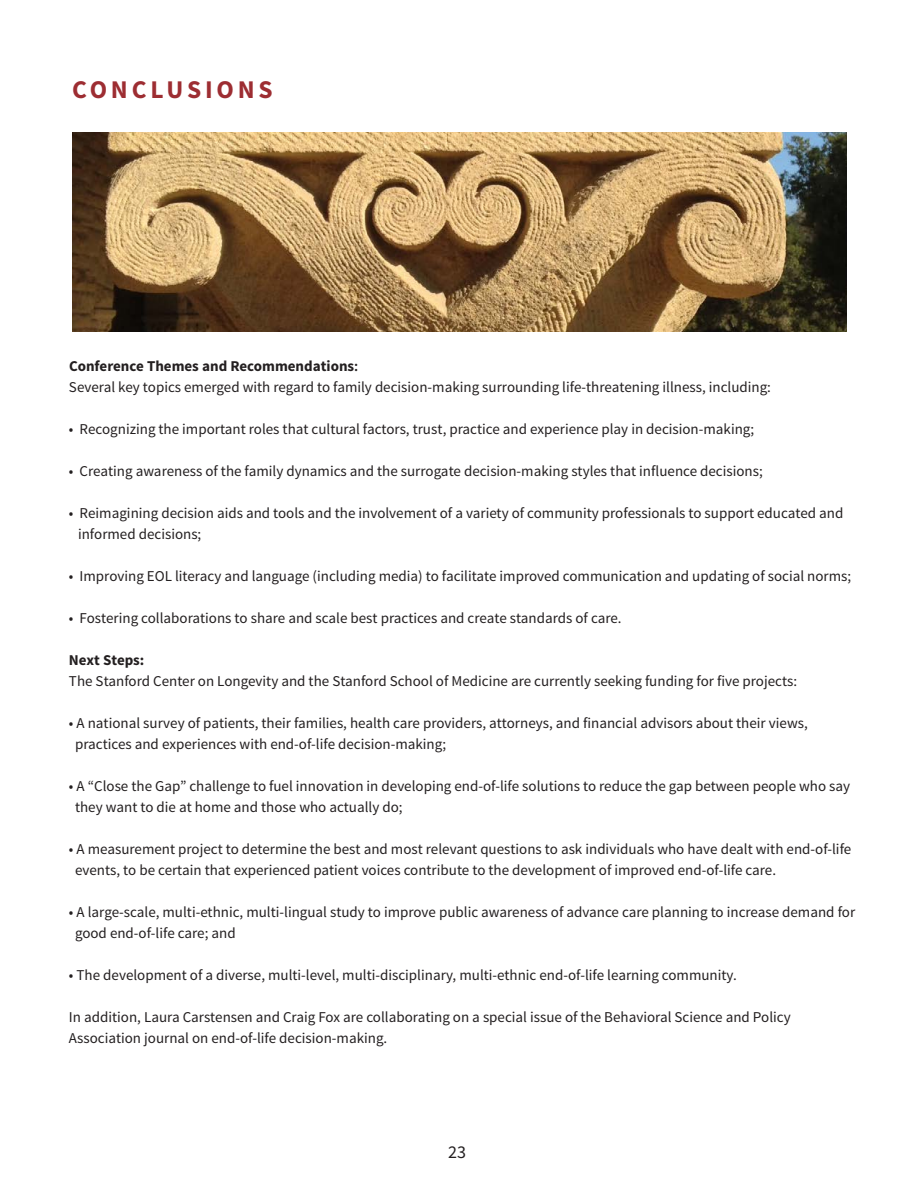
<style>
.page{position:relative;width:918px;height:1188px;background:#fff}
.page>*{position:absolute;margin:0;border:0;box-sizing:border-box;transform-origin:0 0}
.t1{font:700 25.5px "Source Sans Pro";letter-spacing:.15em;color:#9d2d32}
.t2{font:18px "Source Sans Pro";color:#231f20}
.t3{font:15px/21px "Source Sans Pro";color:#231f20}
.t4{font:700 15px "Source Sans Pro";color:#231f20}
.s1{font-weight:600}
</style>
<div class="page">
<img style="left:72px;top:132px;width:774px;height:200px">
<p class="t1" style="left:72px;top:73px;width:202px">CONCLUSIONS</p>
<p class="t4" style="left:69px;top:357px;width:291px">Conference Themes and Recommendations<span class="s1">:</span></p>
<p class="t3" style="left:69px;top:377px;width:704px">Several key topics emerged with regard to family decision-making surrounding life-threatening illness, including:</p>
<p class="t3" style="left:69px;top:419px;width:687px">• Recognizing the important roles that cultural factors, trust, practice and experience play in decision-making;</p>
<p class="t3" style="left:69px;top:461px;width:695px">• Creating awareness of the family dynamics and the surrogate decision-making styles that influence decisions;</p>
<p class="t3" style="left:69px;top:503px;width:776px">• Reimagining decision aids and tools and the involvement of a variety of community professionals to support educated and</p>
<p class="t3" style="left:78px;top:524px;width:125px">informed decisions;</p>
<p class="t3" style="left:69px;top:566px;width:784px">• Improving EOL literacy and language (including media) to facilitate improved communication and updating of social norms;</p>
<p class="t3" style="left:69px;top:608px;width:554px">• Fostering collaborations to share and scale best practices and create standards of care.</p>
<p class="t4" style="left:69px;top:651px;width:77px">Next Steps:</p>
<p class="t3" style="left:69px;top:671px;width:730px">The Stanford Center on Longevity and the Stanford School of Medicine are currently seeking funding for five projects:</p>
<p class="t3" style="left:69px;top:713px;width:740px">• A national survey of patients, their families, health care providers, attorneys, and financial advisors about their views,</p>
<p class="t3" style="left:75px;top:734px;width:373px">practices and experiences with end-of-life decision-making;</p>
<p class="t3" style="left:69px;top:776px;width:783px">• A “Close the Gap” challenge to fuel innovation in developing end-of-life solutions to reduce the gap between people who say</p>
<p class="t3" style="left:75px;top:797px;width:329px">they want to die at home and those who actually do;</p>
<p class="t3" style="left:69px;top:839px;width:784px">• A measurement project to determine the best and most relevant questions to ask individuals who have dealt with end-of-life</p>
<p class="t3" style="left:75px;top:860px;width:703px">events, to be certain that experienced patient voices contribute to the development of improved end-of-life care.</p>
<p class="t3" style="left:69px;top:902px;width:788px">• A large-scale, multi-ethnic, multi-lingual study to improve public awareness of advance care planning to increase demand for</p>
<p class="t3" style="left:75px;top:923px;width:162px">good end-of-life care; and</p>
<p class="t3" style="left:69px;top:965px;width:669px">• The development of a diverse, multi-level, multi-disciplinary, multi-ethnic end-of-life learning community.</p>
<p class="t3" style="left:69px;top:1007px;width:723px">In addition, Laura Carstensen and Craig Fox are collaborating on a special issue of the Behavioral Science and Policy<br>Association journal on end-of-life decision-making.</p>
<p class="t2" style="left:448px;top:1141px;width:19px">23</p>
</div>
